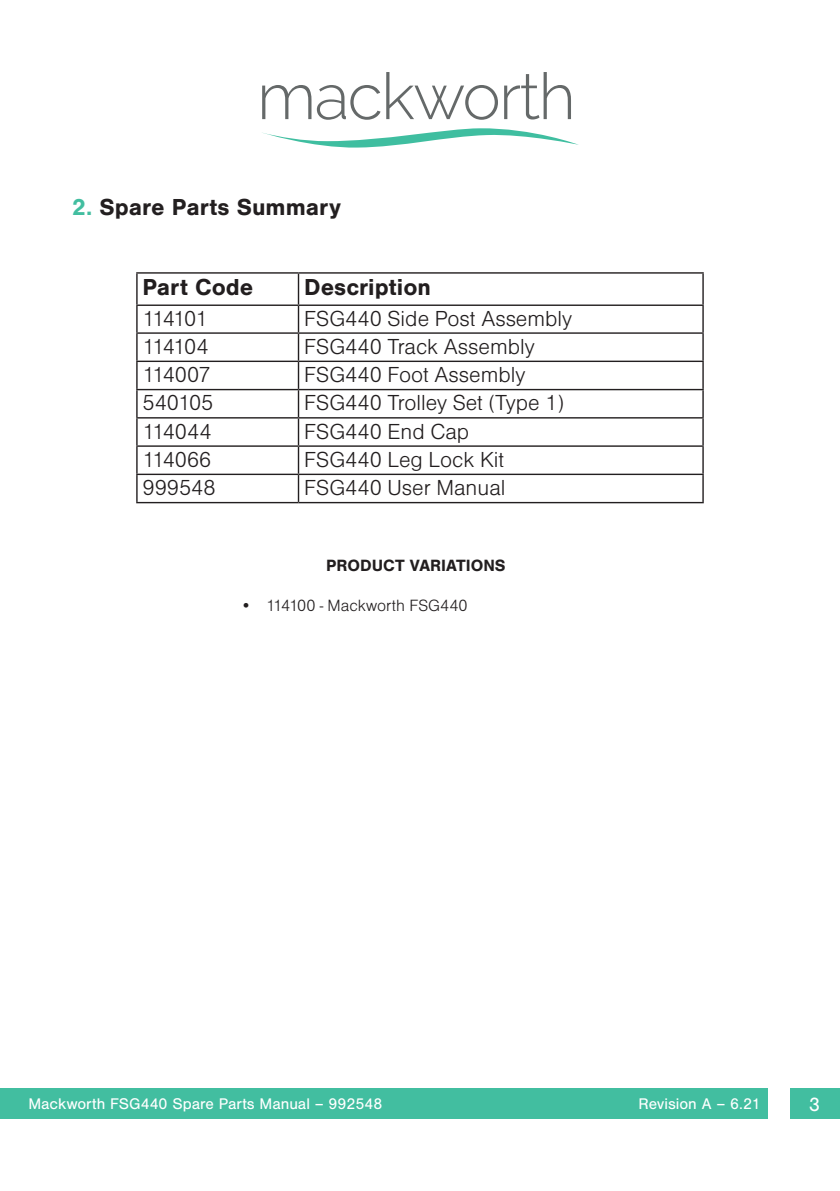
<style>
.page{position:relative;width:840px;height:1191px;background:#fff}
.page>*{position:absolute;margin:0;border:0;box-sizing:border-box;transform-origin:0 0}
.t1{font:700 24px "Nimbus San";color:#231f20}
.t2{font:700 24px "Nimbus San";color:#221e1f}
.t3{font:22.6px "Nimbus Sans DOT Ligh";color:#221e1f}
.t4{font:20px "Nimbus San";color:#fff}
.t5{font:17px "Nimbus Sans DOT Ligh";color:#221e1f}
.t6{font:700 17px "Nimbus San";color:#221e1f}
.t7{font:16px "Nimbus San";color:#fff}
.s1{color:#42bea0}
</style>
<div class="page">
<div style="left:0;top:1089px;width:839px;height:30px;background:#42bea0"></div>
<svg style="left:262px;top:85px;width:49px;height:34px"></svg>
<svg style="left:317px;top:85px;width:63px;height:35px"></svg>
<svg style="left:386px;top:72px;width:111px;height:48px"></svg>
<svg style="left:504px;top:72px;width:66px;height:47px"></svg>
<svg style="left:262px;top:128px;width:316px;height:20px"></svg>
<div style="left:767px;top:1089px;width:21px;height:30px;background:#fff"></div>
<hr style="left:136px;top:272px;width:162px;height:2px;background:#231f20">
<hr style="left:136px;top:274px;width:1px;height:30px;background:#231f20">
<hr style="left:136px;top:304px;width:162px;height:2px;background:#231f20">
<hr style="left:136px;top:332px;width:162px;height:2px;background:#231f20">
<hr style="left:136px;top:360px;width:162px;height:2px;background:#231f20">
<hr style="left:136px;top:389px;width:162px;height:1px;background:#231f20">
<hr style="left:136px;top:417px;width:162px;height:1px;background:#231f20">
<hr style="left:136px;top:445px;width:162px;height:2px;background:#231f20">
<hr style="left:136px;top:473px;width:162px;height:2px;background:#231f20">
<svg style="left:136px;top:306px;width:1px;height:196px"></svg>
<hr style="left:136px;top:502px;width:162px;height:1px;background:#231f20">
<hr style="left:298px;top:272px;width:405px;height:2px;background:#231f20">
<hr style="left:297px;top:274px;width:2px;height:30px;background:#231f20">
<hr style="left:702px;top:274px;width:1px;height:30px;background:#231f20">
<hr style="left:298px;top:304px;width:405px;height:2px;background:#231f20">
<hr style="left:297px;top:306px;width:2px;height:26px;background:#231f20">
<hr style="left:298px;top:332px;width:405px;height:2px;background:#231f20">
<hr style="left:297px;top:334px;width:2px;height:26px;background:#231f20">
<hr style="left:298px;top:360px;width:405px;height:2px;background:#231f20">
<hr style="left:297px;top:362px;width:2px;height:27px;background:#231f20">
<hr style="left:298px;top:389px;width:405px;height:1px;background:#231f20">
<hr style="left:297px;top:390px;width:2px;height:27px;background:#231f20">
<hr style="left:298px;top:417px;width:405px;height:1px;background:#231f20">
<hr style="left:297px;top:418px;width:2px;height:27px;background:#231f20">
<hr style="left:298px;top:445px;width:405px;height:2px;background:#231f20">
<hr style="left:297px;top:447px;width:2px;height:26px;background:#231f20">
<hr style="left:298px;top:473px;width:405px;height:2px;background:#231f20">
<hr style="left:297px;top:475px;width:2px;height:27px;background:#231f20">
<svg style="left:702px;top:306px;width:1px;height:196px"></svg>
<hr style="left:298px;top:502px;width:405px;height:1px;background:#231f20">
<p class="t1" style="left:72px;top:193px;width:270px"><span class="s1">2.</span> Spare Parts Summary</p>
<p class="t2" style="left:142px;top:273px;width:112px">Part Code</p>
<p class="t2" style="left:304px;top:273px;width:128px">Description</p>
<p class="t3" style="left:142px;top:306px;width:66px">114101</p>
<p class="t3" style="left:304px;top:306px;width:269px">FSG440 Side Post Assembly</p>
<p class="t3" style="left:142px;top:334px;width:67px">114104</p>
<p class="t3" style="left:304px;top:334px;width:232px">FSG440 Track Assembly</p>
<p class="t3" style="left:142px;top:362px;width:69px">114007</p>
<p class="t3" style="left:304px;top:362px;width:222px">FSG440 Foot Assembly</p>
<p class="t3" style="left:142px;top:390px;width:72px">540105</p>
<p class="t3" style="left:304px;top:390px;width:261px">FSG440 Trolley Set (Type 1)</p>
<p class="t3" style="left:142px;top:418px;width:70px">114044</p>
<p class="t3" style="left:304px;top:418px;width:166px">FSG440 End Cap</p>
<p class="t3" style="left:142px;top:447px;width:70px">114066</p>
<p class="t3" style="left:304px;top:447px;width:202px">FSG440 Leg Lock Kit</p>
<p class="t3" style="left:142px;top:475px;width:74px">999548</p>
<p class="t3" style="left:304px;top:475px;width:203px">FSG440 User Manual</p>
<p class="t6" style="left:326px;top:555px;width:181px">PRODUCT VARIATIONS</p>
<p class="t5" style="left:240px;top:596px;width:228px">• 114100 - Mackworth FSG440</p>
<p class="t7" style="left:28px;top:1095px;width:355px">Mackworth FSG440 Spare Parts Manual – 992548</p>
<p class="t7" style="left:638px;top:1095px;width:124px">Revision A – 6.21</p>
<p class="t4" style="left:808px;top:1093px;width:13px">3</p>
</div>
